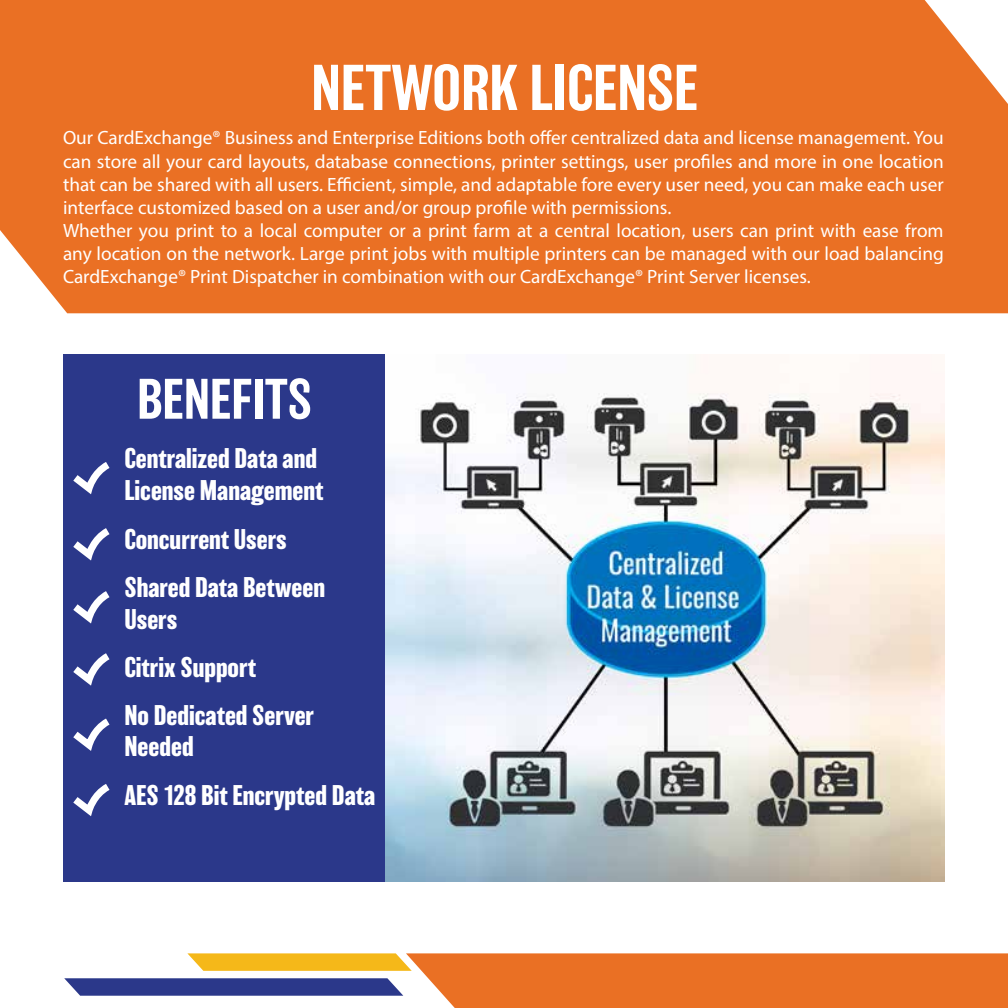
<style>
.page{position:relative;width:1008px;height:1008px;background:#fff}
.page>*{position:absolute;margin:0;border:0;box-sizing:border-box;transform-origin:0 0}
.t1{font:500 59.5px "Balboa";color:#fff}
.t2{font:500 52.5px "Balboa";color:#fff}
.t3{font:700 26.25px/47.9px "Balboa";color:#fff}
.t4{font:19.25px/23.1px "Myriad Pro";color:#fff}
</style>
<div class="page">
<div style="left:0;top:0;width:1008px;height:313px;background:#ea7024"></div>
<svg style="left:64px;top:953px;width:944px;height:55px"></svg>
<div style="left:63px;top:355px;width:323px;height:527px;background:#2b388a"></div>
<img style="left:386px;top:393px;width:559px;height:489px">
<svg style="left:73px;top:591px;width:37px;height:33px"></svg>
<svg style="left:73px;top:653px;width:37px;height:33px"></svg>
<svg style="left:73px;top:718px;width:37px;height:33px"></svg>
<svg style="left:73px;top:528px;width:37px;height:33px"></svg>
<svg style="left:73px;top:462px;width:37px;height:33px"></svg>
<svg style="left:73px;top:784px;width:37px;height:32px"></svg>
<h1 class="t1" style="left:311px;top:55px;width:388px">NETWORK LICENSE</h1>
<p class="t4" style="left:63px;top:126px;width:882px">Our CardExchange® Business and Enterprise Editions both offer centralized data and license management. You can store all your card layouts, database connections, printer settings, user profiles and more in one location that can be shared with all users. Efficient, simple, and adaptable fore every user need, you can make each user interface customized based on a user and/or group profile with permissions.<br>Whether you print to a local computer or a print farm at a central location, users can print with ease from any location on the network. Large print jobs with multiple printers can be managed with our load balancing CardExchange® Print Dispatcher in combination with our CardExchange® Print Server licenses.</p>
<h2 class="t2" style="left:137px;top:370px;width:176px">BENEFITS</h2>
<h3 class="t3" style="left:124px;top:443px;width:200px;line-height:31.5px">Centralized Data and<br>License Management</h3>
<h3 class="t3" style="left:124px;top:515px;width:202px">Concurrent Users<br>Shared Data Between</h3>
<h3 class="t3" style="left:124px;top:595px;width:191px">Users<br>Citrix Support<br>No Dedicated Server</h3>
<h3 class="t3" style="left:124px;top:722px;width:252px;line-height:48.5px">Needed<br>AES 128 Bit Encrypted Data</h3>
</div>
